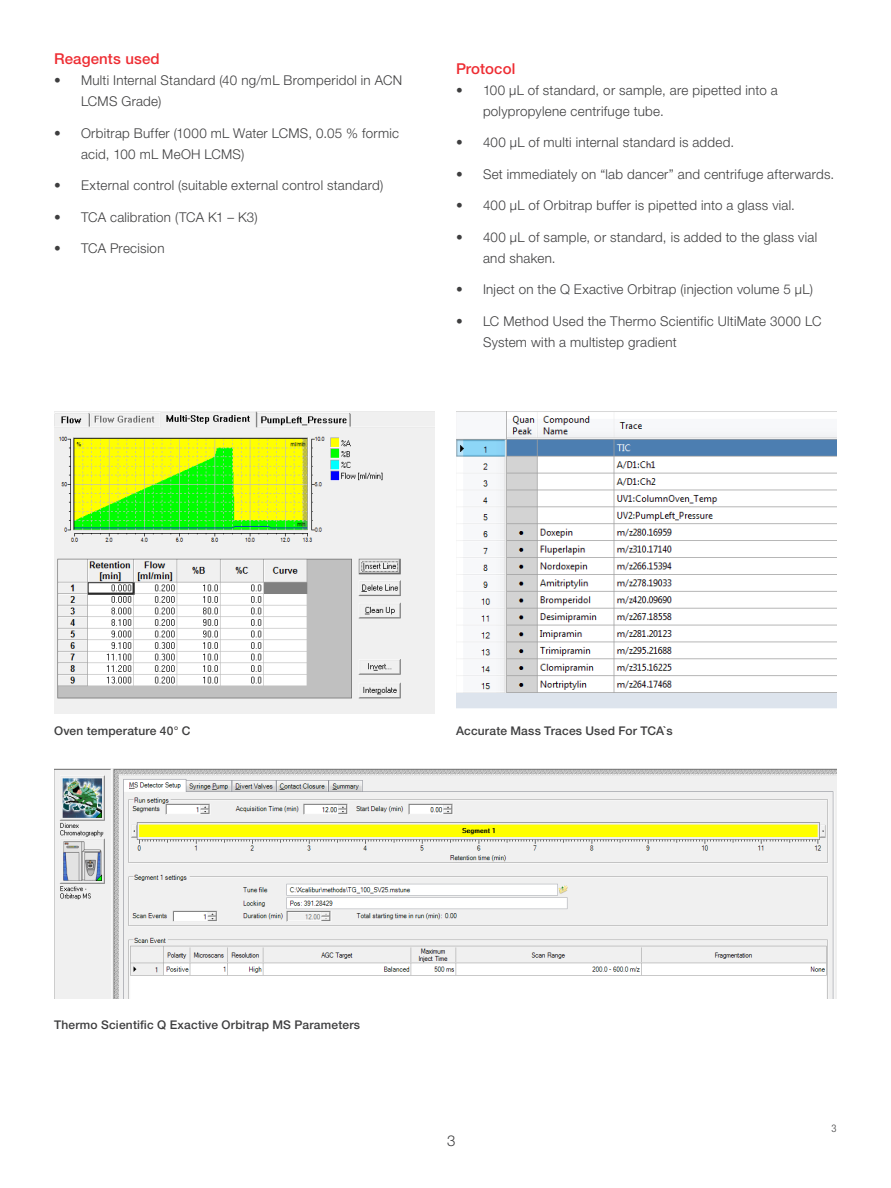
<style>
.page{position:relative;width:891px;height:1188px;background:#fff}
.page>*{position:absolute;margin:0;border:0;box-sizing:border-box;transform-origin:0 0}
.t1{font:500 15px "Helvetica Neue LTW1 G";letter-spacing:.01em;color:#ee2d33}
.t2{font:300 15px "Helvetica Neue LT Std";color:#3e3e3f}
.t3{font:300 13.5px/21px "Helvetica Neue LTW1 G";letter-spacing:.02em;color:#3e3e3f}
.t4{font:500 12px "Helvetica Neue LTW1 G";letter-spacing:.02em;color:#3e3e3f}
.t5{font:300 condensed 10.5px "Helvetica Neue LT Std";color:#3e3e3f}
</style>
<div class="page">
<img style="left:54px;top:411px;width:381px;height:302px">
<img style="left:54px;top:768px;width:783px;height:231px">
<img style="left:456px;top:411px;width:381px;height:298px">
<p class="t1" style="left:54px;top:50px;width:107px">Reagents used</p>
<p class="t3" style="left:81px;top:70px;width:323px;text-indent:-27px">• Multi Internal Standard (40 ng/mL Bromperidol in ACN<br>LCMS Grade)</p>
<p class="t3" style="left:81px;top:122px;width:320px;text-indent:-27px">• Orbitrap Buffer (1000 mL Water LCMS, 0.05 % formic acid, 100 mL MeOH LCMS)</p>
<p class="t3" style="left:54px;top:175px;width:331px">• External control (suitable external control standard)</p>
<p class="t3" style="left:54px;top:206px;width:205px">• TCA calibration (TCA K1 – K3)</p>
<p class="t3" style="left:54px;top:238px;width:112px">• TCA Precision</p>
<p class="t1" style="left:456px;top:59px;width:61px">Protocol</p>
<p class="t3" style="left:483px;top:79px;width:296px;text-indent:-27px">• 100 µL of standard, or sample, are pipetted into a polypropylene centrifuge tube.</p>
<p class="t3" style="left:456px;top:132px;width:280px">• 400 µL of multi internal standard is added.</p>
<p class="t3" style="left:456px;top:163px;width:380px">• Set immediately on “lab dancer” and centrifuge afterwards.</p>
<p class="t3" style="left:456px;top:195px;width:341px">• 400 µL of Orbitrap buffer is pipetted into a glass vial.</p>
<p class="t3" style="left:483px;top:226px;width:336px;text-indent:-27px">• 400 µL of sample, or standard, is added to the glass vial and shaken.</p>
<p class="t3" style="left:456px;top:279px;width:359px">• Inject on the Q Exactive Orbitrap (injection volume 5 µL)</p>
<p class="t3" style="left:483px;top:310px;width:340px;text-indent:-27px">• LC Method Used the Thermo Scientific UltiMate 3000 LC<br>System with a multistep gradient</p>
<p class="t4" style="left:54px;top:723px;width:138px">Oven temperature 40° C</p>
<p class="t4" style="left:456px;top:723px;width:218px">Accurate Mass Traces Used For TCA`s</p>
<p class="t4" style="left:54px;top:1017px;width:308px">Thermo Scientific Q Exactive Orbitrap MS Parameters</p>
<p class="t2" style="left:447px;top:1132px;width:10px">3</p>
<p class="t5" style="left:832px;top:1123px;width:7px">3</p>
</div>
